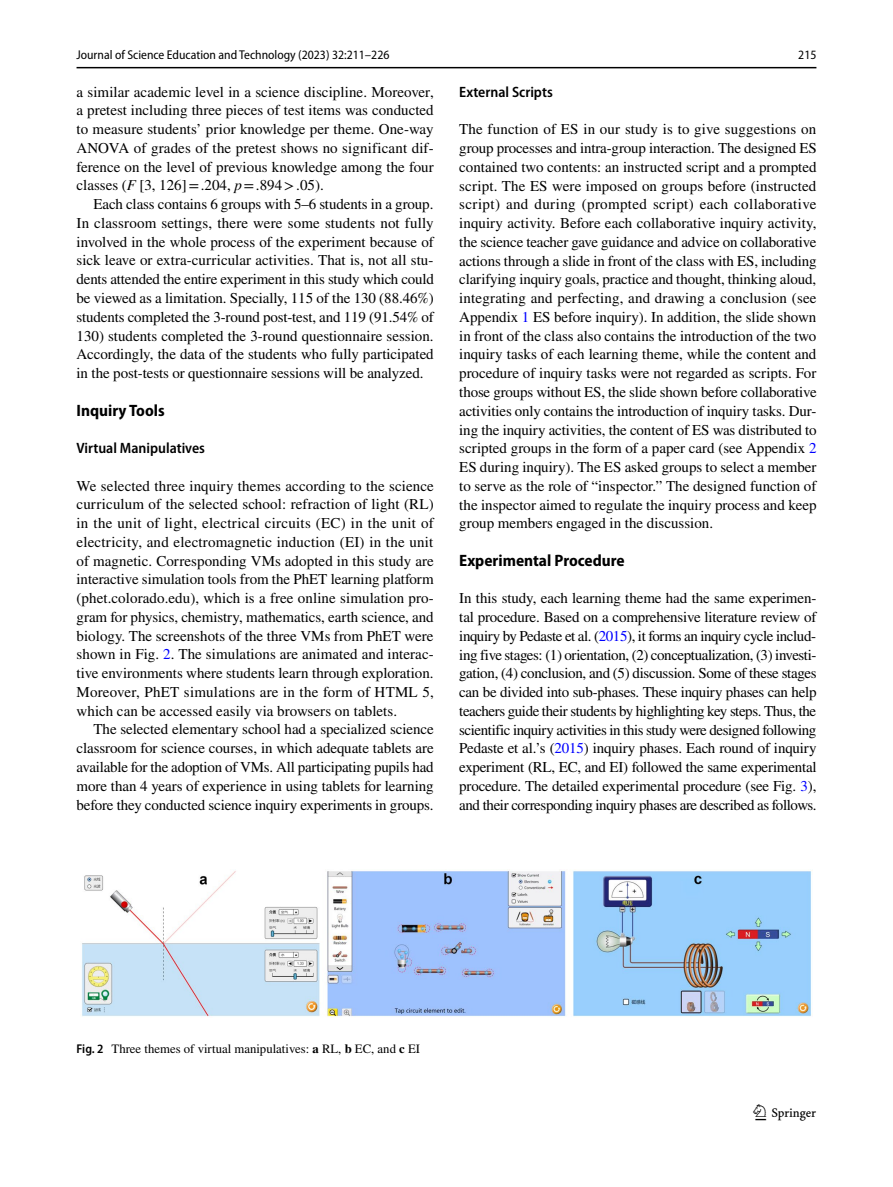
<style>
.page{position:relative;width:893px;height:1187px;background:#fff}
.page>*{position:absolute;margin:0;border:0;box-sizing:border-box;transform-origin:0 0}
.t1{font:22.5px "Springnew Regular 3";color:#000}
.t2{font:700 semi-condensed 16.5px "Myriad Pro";color:#000}
.t3{font:15px/18.8px "STIX";letter-spacing:-.005em;color:#000;text-align:justify}
.t4{font:600 semi-condensed 15px "Myriad Pro";color:#000}
.t5{font:semi-condensed 12.75px "Myriad Pro";color:#000}
.t6{font:12.75px "STIX";color:#000}
.s1{font-style:italic}
.s2{color:#00f}
.s3{font-family:"Myriad Pro";font-weight:600;font-stretch:semi-condensed}
.s4{font-weight:700}
</style>
<div class="page">
<hr style="left:77px;top:67px;width:739px;height:1px;background:#000">
<img style="left:82px;top:870px;width:730px;height:147px">
<p class="t5" style="left:77px;top:48px;width:314px">Journal of Science Education and Technology (2023) 32:211–226</p>
<p class="t5" style="left:798px;top:48px;width:20px">215</p>
<p class="t3" style="left:77px;top:83px;width:359px">a similar academic level in a science discipline. Moreover, a pretest including three pieces of test items was conducted to measure students’ prior knowledge per theme. One-way ANOVA of grades of the pretest shows no significant dif&shy;ference on the level of previous knowledge among the four classes (<span class="s1">F</span> [3, 126]=.204, <span class="s1">p</span>=.894&gt;.05).</p>
<p class="t3" style="left:77px;top:196px;width:359px;text-indent:17px">Each class contains 6 groups with 5–6 students in a group.<br>In classroom settings, there were some students not fully involved in the whole process of the experiment because of sick leave or extra-curricular activities. That is, not all stu&shy;dents attended the entire experiment in this study which could be viewed as a limitation. Specially, 115 of the 130 (88.46%) students completed the 3-round post-test, and 119 (91.54% of 130) students completed the 3-round questionnaire session.<br>Accordingly, the data of the students who fully participated in the post-tests or questionnaire sessions will be analyzed.</p>
<p class="t2" style="left:77px;top:401px;width:90px">Inquiry Tools</p>
<p class="t4" style="left:77px;top:440px;width:130px">Virtual Manipulatives</p>
<p class="t3" style="left:77px;top:477px;width:359px">We selected three inquiry themes according to the science curriculum of the selected school: refraction of light (RL) in the unit of light, electrical circuits (EC) in the unit of electricity, and electromagnetic induction (EI) in the unit of magnetic. Corresponding VMs adopted in this study are interactive simulation tools from the PhET learning platform (phet.colorado.edu), which is a free online simulation pro&shy;gram for physics, chemistry, mathematics, earth science, and biology. The screenshots of the three VMs from PhET were shown in Fig. <span class="s2">2</span>. The simulations are animated and interac&shy;tive environments where students learn through exploration.<br>Moreover, PhET simulations are in the form of HTML 5, which can be accessed easily via browsers on tablets.</p>
<p class="t3" style="left:77px;top:721px;width:359px;text-indent:17px">The selected elementary school had a specialized science classroom for science courses, in which adequate tablets are available for the adoption of VMs. All participating pupils had more than 4 years of experience in using tablets for learning before they conducted science inquiry experiments in groups.</p>
<p class="t4" style="left:459px;top:83px;width:95px">External Scripts</p>
<p class="t3" style="left:459px;top:121px;width:359px">The function of ES in our study is to give suggestions on group processes and intra-group interaction. The designed ES contained two contents: an instructed script and a prompted script. The ES were imposed on groups before (instructed script) and during (prompted script) each collaborative inquiry activity. Before each collaborative inquiry activity, the science teacher gave guidance and advice on collaborative actions through a slide in front of the class with ES, including clarifying inquiry goals, practice and thought, thinking aloud, integrating and perfecting, and drawing a conclusion (see Appendix <span class="s2">1</span> ES before inquiry). In addition, the slide shown in front of the class also contains the introduction of the two inquiry tasks of each learning theme, while the content and procedure of inquiry tasks were not regarded as scripts. For those groups without ES, the slide shown before collaborative activities only contains the introduction of inquiry tasks. Dur&shy;ing the inquiry activities, the content of ES was distributed to scripted groups in the form of a paper card (see Appendix <span class="s2">2<br></span>ES during inquiry). The ES asked groups to select a member to serve as the role of “inspector.” The designed function of the inspector aimed to regulate the inquiry process and keep group members engaged in the discussion.</p>
<p class="t2" style="left:459px;top:551px;width:167px">Experimental Procedure</p>
<p class="t3" style="left:459px;top:590px;width:359px">In this study, each learning theme had the same experimen&shy;tal procedure. Based on a comprehensive literature review of inquiry by Pedaste et al. (<span class="s2">2015</span>), it forms an inquiry cycle includ&shy;ing five stages: (1) orientation, (2) conceptualization, (3) investi&shy;gation, (4) conclusion, and (5) discussion. Some of these stages can be divided into sub-phases. These inquiry phases can help teachers guide their students by highlighting key steps. Thus, the scientific inquiry activities in this study were designed following Pedaste et al.’s (<span class="s2">2015</span>) inquiry phases. Each round of inquiry experiment (RL, EC, and EI) followed the same experimental procedure. The detailed experimental procedure (see Fig. <span class="s2">3</span>), and their corresponding inquiry phases are described as follows.</p>
<p class="t6" style="left:77px;top:1039px;width:345px"><span class="s3">Fig. 2</span> Three themes of virtual manipulatives: <span class="s4">a</span> RL, <span class="s4">b</span> EC, and <span class="s4">c</span> EI</p>
<h1 class="t1" style="left:755px;top:1104px;width:62px">1 3</h1>
</div>
